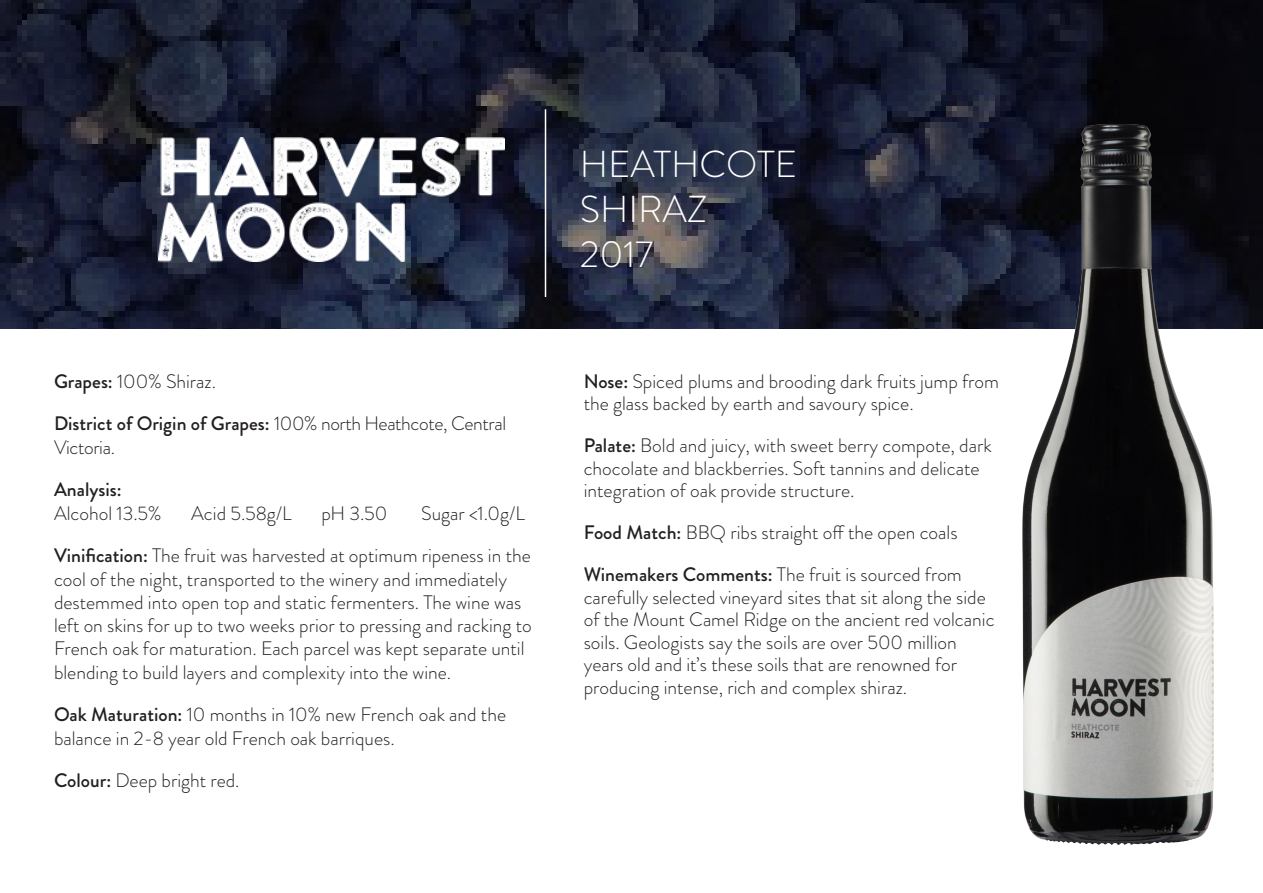
<style>
.page{position:relative;width:1263px;height:893px;background:#fff}
.page>*{position:absolute;margin:0;border:0;box-sizing:border-box;transform-origin:0 0}
.t1{font:300 37.5px/45px "Brandon Grotesque";color:#fff}
.t2{font:300 19.5px/22.5px "Brandon Grotesque";color:#231f20}
.t3{font:300 19.5px/23.2px "Brandon Grotesque";letter-spacing:-.02em;color:#231f20}
.t4{font:500 19.5px "Brandon Grotesque";color:#231f20}
.s1{font-weight:500}
</style>
<div class="page">
<img style="left:0;top:0;width:1263px;height:329px">
<img style="left:158px;top:138px;width:346px;height:123px">
<hr style="left:545px;top:109px;width:1px;height:188px;background:#fff">
<img style="left:1022px;top:125px;width:191px;height:720px">
<p class="t2" style="left:54px;top:370px;width:164px"><span class="s1">Grapes:</span> 100% Shiraz.</p>
<p class="t3" style="left:54px;top:412px;width:454px"><span class="s1">District of Origin of Grapes:</span> 100% north Heathcote, Central<br>Victoria.</p>
<p class="t4" style="left:54px;top:476px;width:69px">Analysis:</p>
<p class="t2" style="left:54px;top:502px;width:109px">Alcohol 13.5%</p>
<p class="t2" style="left:191px;top:502px;width:102px">Acid 5.58g/L</p>
<p class="t2" style="left:321px;top:502px;width:68px">pH 3.50</p>
<p class="t2" style="left:421px;top:502px;width:105px">Sugar &lt;1.0g/L</p>
<p class="t2" style="left:54px;top:544px;width:479px;line-height:23.2px"><span class="s1">Vinification:</span> The fruit was harvested at optimum ripeness in the cool of the night, transported to the winery and immediately destemmed into open top and static fermenters. The wine was left on skins for up to two weeks prior to pressing and racking to French oak for maturation. Each parcel was kept separate until blending to build layers and complexity into the wine.</p>
<p class="t2" style="left:54px;top:703px;width:454px;line-height:23.2px"><span class="s1">Oak Maturation:</span> 10 months in 10% new French oak and the balance in 2-8 year old French oak barriques.</p>
<p class="t2" style="left:54px;top:769px;width:187px"><span class="s1">Colour:</span> Deep bright red.</p>
<p class="t1" style="left:580px;top:141px;width:219px">HEATHCOTE</p>
<p class="t1" style="left:580px;top:186px;width:129px">SHIRAZ<br>2017</p>
<p class="t2" style="left:584px;top:370px;width:417px"><span class="s1">Nose:</span> Spiced plums and brooding dark fruits jump from the glass backed by earth and savoury spice.</p>
<p class="t2" style="left:584px;top:434px;width:410px"><span class="s1">Palate:</span> Bold and juicy, with sweet berry compote, dark chocolate and blackberries. Soft tannins and delicate integration of oak provide structure.</p>
<p class="t2" style="left:584px;top:521px;width:375px"><span class="s1">Food Match:</span> BBQ ribs straight off the open coals</p>
<p class="t2" style="left:584px;top:563px;width:412px"><span class="s1">Winemakers Comments:</span> The fruit is sourced from carefully selected vineyard sites that sit along the side of the Mount Camel Ridge on the ancient red volcanic soils. Geologists say the soils are over 500 million years old and it’s these soils that are renowned for producing intense, rich and complex shiraz.</p>
</div>
